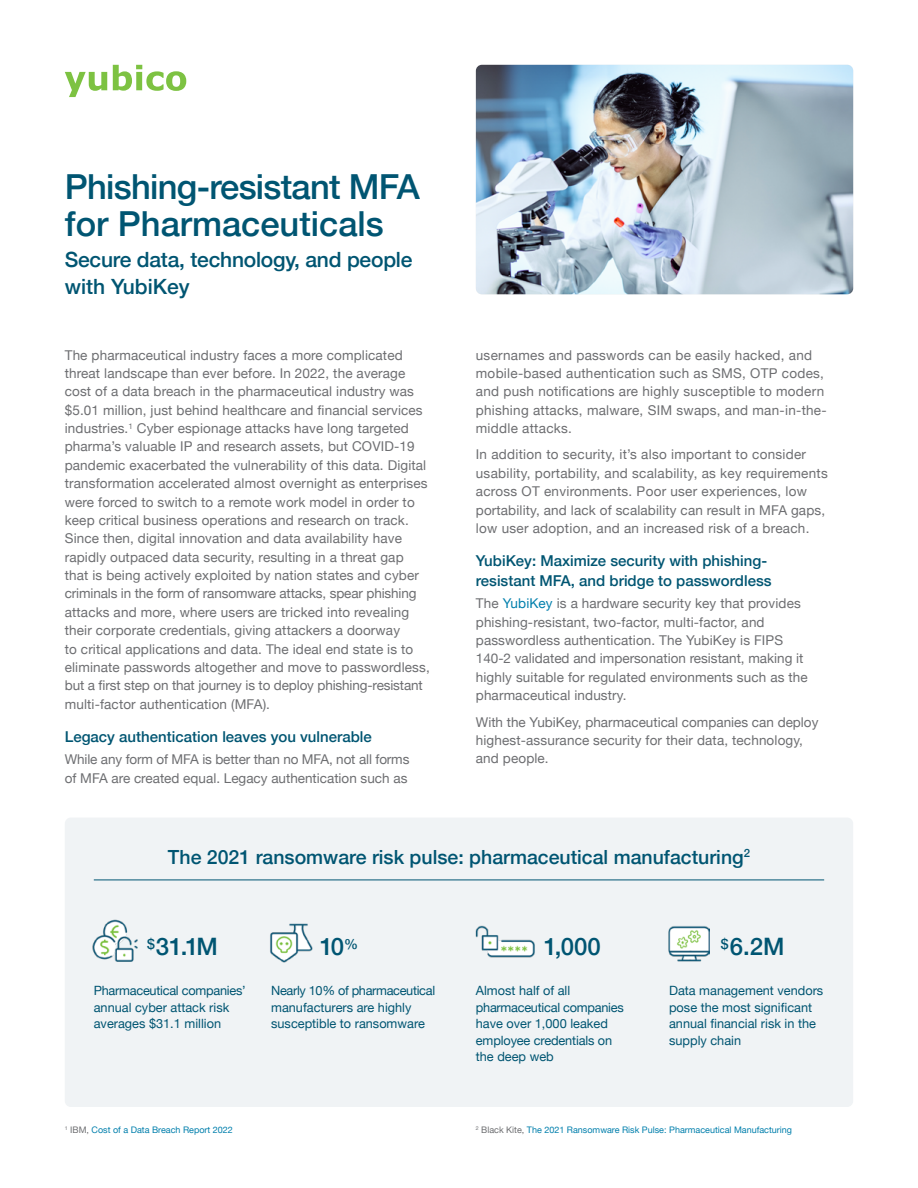
<style>
.page{position:relative;width:918px;height:1188px;background:#fff}
.page>*{position:absolute;margin:0;border:0;box-sizing:border-box;transform-origin:0 0}
.t1{font:500 34.5px/37.5px "Helvetica Neue";letter-spacing:-.02em;color:#005572}
.t2{font:500 24px "Helvetica Neue";color:#005572}
.t3{font:500 21px/27px "Helvetica Neue";letter-spacing:-.01em;color:#005572}
.t4{font:500 19.5px "Helvetica Neue";color:#005572}
.t5{font:500 15px/19.5px "Helvetica Neue";color:#005572}
.t6{font:13.5px/18.3px "Helvetica Neue";letter-spacing:.01em;color:#6d6e71}
.t7{font:13.5px/18.3px "Helvetica Neue";letter-spacing:-.01em;color:#6d6e71}
.t8{font:12.75px/16.5px "Helvetica Neue";color:#005572}
.t9{font:9px "Helvetica Neue";color:#007fac}
.s1{color:#007fac}
.s2{color:#6d6e71}
</style>
<div class="page">
<img style="left:476px;top:65px;width:377px;height:229px">
<div style="left:65px;top:818px;width:788px;height:289px;background:#f0f3f5;border-radius:6px"></div>
<img style="left:92px;top:919px;width:46px;height:43px">
<hr style="left:94px;top:880px;width:730px;height:1px;background:#005572">
<img style="left:270px;top:923px;width:43px;height:40px">
<img style="left:475px;top:925px;width:60px;height:33px">
<img style="left:668px;top:926px;width:41px;height:36px">
<svg style="left:65px;top:72px;width:42px;height:25px"></svg>
<svg style="left:113px;top:65px;width:73px;height:26px"></svg>
<h1 class="t1" style="left:65px;top:165px;width:356px">Phishing-resistant MFA for Pharmaceuticals</h1>
<h3 class="t3" style="left:65px;top:244px;width:349px">Secure data, technology, and people with YubiKey</h3>
<p class="t6" style="left:65px;top:346px;width:366px">The pharmaceutical industry faces a more complicated threat landscape than ever before. In 2022, the average cost of a data breach in the pharmaceutical industry was $5.01 million, just behind healthcare and financial services industries.<sup>1</sup> Cyber espionage attacks have long targeted pharma’s valuable IP and research assets, but COVID-19 pandemic exacerbated the vulnerability of this data. Digital transformation accelerated almost overnight as enterprises were forced to switch to a remote work model in order to keep critical business operations and research on track.<br>Since then, digital innovation and data availability have rapidly outpaced data security, resulting in a threat gap that is being actively exploited by nation states and cyber criminals in the form of ransomware attacks, spear phishing attacks and more, where users are tricked into revealing their corporate credentials, giving attackers a doorway<br>to critical applications and data. The ideal end state is to eliminate passwords altogether and move to passwordless, but a first step on that journey is to deploy phishing-resistant multi-factor authentication (MFA).</p>
<p class="t5" style="left:65px;top:725px;width:309px">Legacy authentication leaves you vulnerable</p>
<p class="t7" style="left:65px;top:751px;width:346px">While any form of MFA is better than no MFA, not all forms of MFA are created equal. Legacy authentication such as</p>
<p class="t6" style="left:476px;top:346px;width:352px">usernames and passwords can be easily hacked, and mobile-based authentication such as SMS, OTP codes, and push notifications are highly susceptible to modern phishing attacks, malware, SIM swaps, and man-in-the&shy;middle attacks.</p>
<p class="t6" style="left:476px;top:446px;width:354px">In addition to security, it’s also important to consider usability, portability, and scalability, as key requirements across OT environments. Poor user experiences, low portability, and lack of scalability can result in MFA gaps, low user adoption, and an increased risk of a breach.</p>
<p class="t5" style="left:476px;top:550px;width:297px">YubiKey: Maximize security with phishing&shy;resistant MFA, and bridge to passwordless</p>
<p class="t6" style="left:476px;top:595px;width:333px">The <span class="s1">YubiKey</span> is a hardware security key that provides phishing-resistant, two-factor, multi-factor, and passwordless authentication. The YubiKey is FIPS 140-2 validated and impersonation resistant, making it highly suitable for regulated environments such as the pharmaceutical industry.</p>
<p class="t6" style="left:476px;top:713px;width:344px">With the YubiKey, pharmaceutical companies can deploy highest-assurance security for their data, technology, and people.</p>
<h3 class="t4" style="left:168px;top:841px;width:584px">The 2021 ransomware risk pulse: pharmaceutical manufacturing<sup>2</sup></h3>
<h2 class="t2" style="left:147px;top:927px;width:72px"><sup>$</sup>31.1M</h2>
<h2 class="t2" style="left:721px;top:927px;width:65px"><sup>$</sup>6.2M</h2>
<p class="t8" style="left:94px;top:983px;width:153px">Pharmaceutical companies’ annual cyber attack risk averages $31.1 million</p>
<h2 class="t2" style="left:320px;top:927px;width:40px">10<sup>%</sup></h2>
<h2 class="t2" style="left:544px;top:927px;width:58px">1,000</h2>
<p class="t8" style="left:669px;top:983px;width:156px">Data management vendors pose the most significant annual financial risk in the supply chain</p>
<p class="t8" style="left:271px;top:983px;width:166px">Nearly 10% of pharmaceutical manufacturers are highly susceptible to ransomware</p>
<p class="t8" style="left:476px;top:983px;width:149px">Almost half of all pharmaceutical companies have over 1,000 leaked employee credentials on the deep web</p>
<p class="t9" style="left:65px;top:1124px;width:170px"><sup>1</sup> <span class="s2">IBM,</span> Cost of a Data Breach Report 2022</p>
<p class="t9" style="left:476px;top:1124px;width:318px"><sup>2</sup> <span class="s2">Black Kite,</span> The 2021 Ransomware Risk Pulse: Pharmaceutical Manufacturing</p>
</div>
